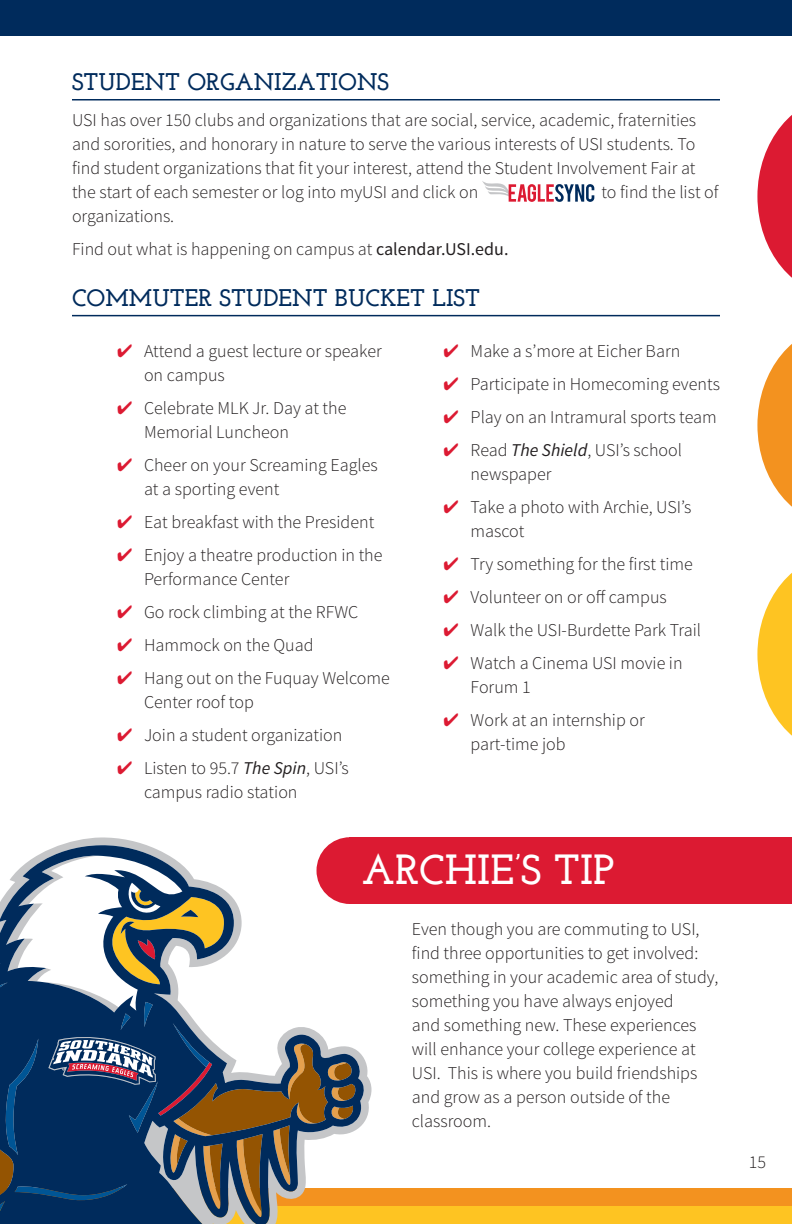
<style>
.page{position:relative;width:792px;height:1224px;background:#fff}
.page>*{position:absolute;margin:0;border:0;box-sizing:border-box;transform-origin:0 0}
.t1{font:700 42px "Josefin Slab";color:#fff}
.t2{font:700 24px "Josefin Slab";color:#002b5c}
.t3{font:300 18px/24px "Source Sans Pro";color:#231f20}
.s1{font-weight:400}
.s2{color:#dc1a32}
.s3{font-weight:400;font-style:italic}
</style>
<div class="page">
<div style="left:0;top:1206px;width:792px;height:18px;background:#fec422"></div>
<div style="left:0;top:0;width:792px;height:36px;background:#002b5c"></div>
<div style="left:0;top:1188px;width:792px;height:18px;background:#f3921f"></div>
<hr style="left:72px;top:99px;width:648px;height:1px;background:#002b5c">
<hr style="left:72px;top:315px;width:648px;height:1px;background:#002b5c">
<svg style="left:482px;top:181px;width:112px;height:21px"></svg>
<svg style="left:757px;top:573px;width:35px;height:163px"></svg>
<svg style="left:757px;top:344px;width:35px;height:163px"></svg>
<svg style="left:757px;top:115px;width:35px;height:163px"></svg>
<svg style="left:61px;top:837px;width:311px;height:284px"></svg>
<svg style="left:39px;top:845px;width:326px;height:285px"></svg>
<svg style="left:0;top:855px;width:356px;height:369px"></svg>
<div style="left:350px;top:837px;width:442px;height:67px;background:#dc1a32"></div>
<div style="left:317px;top:837px;width:66px;height:67px;background:#dc1a32;border-radius:50%"></div>
<h2 class="t2" style="left:72px;top:68px;width:318px">STUDENT ORGANIZATIONS</h2>
<p class="t3" style="left:72px;top:108px;width:626px;text-align:justify">USI has over 150 clubs and organizations that are social, service, academic, fraternities and sororities, and honorary in nature to serve the various interests of USI students. To find student organizations that fit your interest, attend the Student Involvement Fair at the start of each semester or log into myUSI and click on</p>
<p class="t3" style="left:602px;top:180px;width:119px">to find the list of</p>
<p class="t3" style="left:72px;top:200px;width:438px;line-height:33px">organizations.<br>Find out what is happening on campus at <span class="s1">calendar.USI.edu.</span></p>
<h2 class="t2" style="left:72px;top:284px;width:410px">COMMUTER STUDENT BUCKET LIST</h2>
<p class="t3" style="left:144px;top:339px;width:239px;text-indent:-27px"><span class="s2">✔</span> Attend a guest lecture or speaker on campus</p>
<p class="t3" style="left:144px;top:396px;width:204px;text-indent:-27px"><span class="s2">✔</span> Celebrate MLK Jr. Day at the<br>Memorial Luncheon</p>
<p class="t3" style="left:144px;top:453px;width:235px;text-indent:-27px"><span class="s2">✔</span> Cheer on your Screaming Eagles at a sporting event</p>
<p class="t3" style="left:117px;top:510px;width:259px"><span class="s2">✔</span> Eat breakfast with the President</p>
<p class="t3" style="left:144px;top:543px;width:240px;text-indent:-27px"><span class="s2">✔</span> Enjoy a theatre production in the<br>Performance Center</p>
<p class="t3" style="left:117px;top:600px;width:243px"><span class="s2">✔</span> Go rock climbing at the RFWC</p>
<p class="t3" style="left:117px;top:633px;width:198px"><span class="s2">✔</span> Hammock on the Quad</p>
<p class="t3" style="left:144px;top:666px;width:247px;text-indent:-27px"><span class="s2">✔</span> Hang out on the Fuquay Welcome<br>Center roof top</p>
<p class="t3" style="left:117px;top:723px;width:227px"><span class="s2">✔</span> Join a student organization</p>
<p class="t3" style="left:144px;top:756px;width:206px;text-indent:-27px"><span class="s2">✔</span> Listen to 95.7 <span class="s3">The Spin</span>, USI’s campus radio station</p>
<p class="t3" style="left:444px;top:339px;width:238px"><span class="s2">✔</span> Make a s’more at Eicher Barn</p>
<p class="t3" style="left:444px;top:372px;width:278px"><span class="s2">✔</span> Participate in Homecoming events</p>
<p class="t3" style="left:444px;top:405px;width:275px"><span class="s2">✔</span> Play on an Intramural sports team</p>
<p class="t3" style="left:471px;top:438px;width:213px;text-indent:-27px"><span class="s2">✔</span> Read <span class="s3">The Shield</span>, USI’s school newspaper</p>
<p class="t3" style="left:471px;top:495px;width:222px;text-indent:-27px"><span class="s2">✔</span> Take a photo with Archie, USI’s mascot</p>
<p class="t3" style="left:444px;top:552px;width:251px"><span class="s2">✔</span> Try something for the first time</p>
<p class="t3" style="left:444px;top:585px;width:225px"><span class="s2">✔</span> Volunteer on or off campus</p>
<p class="t3" style="left:444px;top:618px;width:259px"><span class="s2">✔</span> Walk the USI-Burdette Park Trail</p>
<p class="t3" style="left:471px;top:651px;width:214px;text-indent:-27px"><span class="s2">✔</span> Watch a Cinema USI movie in<br>Forum 1</p>
<p class="t3" style="left:471px;top:708px;width:176px;text-indent:-27px"><span class="s2">✔</span> Work at an internship or part-time job</p>
<h1 class="t1" style="left:362px;top:845px;width:254px">ARCHIE’S TIP</h1>
<p class="t3" style="left:412px;top:917px;width:308px">Even though you are commuting to USI, find three opportunities to get involved: something in your academic area of study, something you have always enjoyed<br>and something new. These experiences will enhance your college experience at USI. This is where you build friendships and grow as a person outside of the classroom.</p>
<p class="t3" style="left:749px;top:1151px;width:19px">15</p>
</div>
